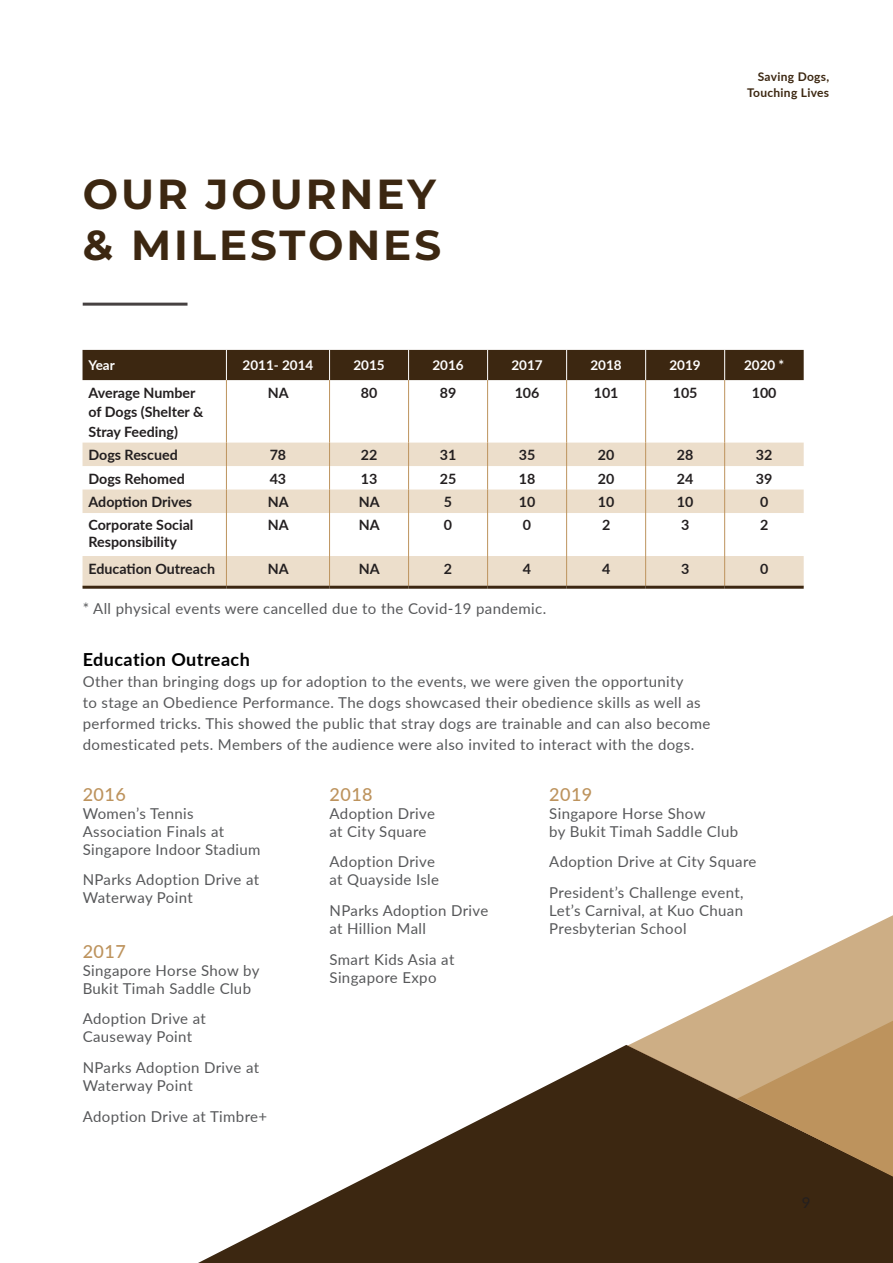
<style>
.page{position:relative;width:893px;height:1263px;background:#fff}
.page>*{position:absolute;margin:0;border:0;box-sizing:border-box;transform-origin:0 0}
.t1{font:700 42px/51px "Montserrat";letter-spacing:.07em;color:#3c2711}
.t2{font:700 18px "Lato";letter-spacing:.025em;color:#000}
.t3{font:500 18px "Lato";letter-spacing:.025em;color:#bd935d}
.t4{font:15px/18px "Lato";letter-spacing:.025em;color:#57585a}
.t5{font:15px "Lato";color:#231f20}
.t6{font:700 14.25px/19.5px "Lato";color:#231f20}
.t7{font:700 13.5px "Lato";color:#fff}
.t8{font:700 12px/16.5px "Lato";letter-spacing:.025em;color:#3c2711;text-align:right}
</style>
<div class="page">
<svg style="left:198px;top:1045px;width:695px;height:218px;fill:#3c2711"></svg>
<svg style="left:627px;top:915px;width:266px;height:267px"></svg>
<svg style="left:737px;top:1021px;width:156px;height:155px;background:#a07e54"></svg>
<hr style="left:83px;top:303px;width:104px;height:3px;background:#464141">
<div style="left:83px;top:350px;width:721px;height:30px;background:#3c2711"></div>
<svg style="left:83px;top:443px;width:721px;height:143px;fill:#ecdecb"></svg>
<hr style="left:226px;top:350px;width:1px;height:30px;background:#fff">
<hr style="left:329px;top:350px;width:1px;height:30px;background:#fff">
<hr style="left:408px;top:350px;width:1px;height:30px;background:#fff">
<hr style="left:487px;top:350px;width:1px;height:30px;background:#fff">
<hr style="left:566px;top:350px;width:1px;height:30px;background:#fff">
<hr style="left:645px;top:350px;width:1px;height:30px;background:#fff">
<hr style="left:724px;top:350px;width:1px;height:30px;background:#fff">
<hr style="left:226px;top:380px;width:1px;height:63px;background:#bd935d">
<hr style="left:329px;top:380px;width:1px;height:63px;background:#bd935d">
<hr style="left:408px;top:380px;width:1px;height:63px;background:#bd935d">
<hr style="left:487px;top:380px;width:1px;height:63px;background:#bd935d">
<hr style="left:566px;top:380px;width:1px;height:63px;background:#bd935d">
<hr style="left:645px;top:380px;width:1px;height:63px;background:#bd935d">
<hr style="left:724px;top:380px;width:1px;height:63px;background:#bd935d">
<svg style="left:226px;top:443px;width:1px;height:70px"></svg>
<svg style="left:329px;top:443px;width:1px;height:70px"></svg>
<svg style="left:408px;top:443px;width:1px;height:70px"></svg>
<svg style="left:487px;top:443px;width:1px;height:70px"></svg>
<svg style="left:566px;top:443px;width:1px;height:70px"></svg>
<svg style="left:645px;top:443px;width:1px;height:70px"></svg>
<svg style="left:724px;top:443px;width:1px;height:70px"></svg>
<hr style="left:226px;top:513px;width:1px;height:43px;background:#bd935d">
<hr style="left:329px;top:513px;width:1px;height:43px;background:#bd935d">
<hr style="left:408px;top:513px;width:1px;height:43px;background:#bd935d">
<hr style="left:487px;top:513px;width:1px;height:43px;background:#bd935d">
<hr style="left:566px;top:513px;width:1px;height:43px;background:#bd935d">
<hr style="left:645px;top:513px;width:1px;height:43px;background:#bd935d">
<hr style="left:724px;top:513px;width:1px;height:43px;background:#bd935d">
<hr style="left:226px;top:556px;width:1px;height:30px;background:#bd935d">
<hr style="left:329px;top:556px;width:1px;height:30px;background:#bd935d">
<hr style="left:408px;top:556px;width:1px;height:30px;background:#bd935d">
<hr style="left:487px;top:556px;width:1px;height:30px;background:#bd935d">
<hr style="left:566px;top:556px;width:1px;height:30px;background:#bd935d">
<hr style="left:645px;top:556px;width:1px;height:30px;background:#bd935d">
<hr style="left:724px;top:556px;width:1px;height:30px;background:#bd935d">
<hr style="left:83px;top:586px;width:143px;height:3px;background:#3c2711">
<hr style="left:226px;top:586px;width:104px;height:3px;background:#3c2711">
<hr style="left:330px;top:586px;width:79px;height:3px;background:#3c2711">
<hr style="left:409px;top:586px;width:79px;height:3px;background:#3c2711">
<hr style="left:488px;top:586px;width:79px;height:3px;background:#3c2711">
<hr style="left:567px;top:586px;width:79px;height:3px;background:#3c2711">
<hr style="left:646px;top:586px;width:79px;height:3px;background:#3c2711">
<hr style="left:725px;top:586px;width:79px;height:3px;background:#3c2711">
<h1 class="t1" style="left:83px;top:166px;width:360px">OUR JOURNEY &amp; MILESTONES</h1>
<p class="t8" style="left:747px;top:68px;width:84px">Saving Dogs,<br>Touching Lives</p>
<p class="t7" style="left:89px;top:355px;width:28px">Year</p>
<p class="t7" style="left:242px;top:355px;width:72px">2011- 2014</p>
<p class="t7" style="left:353px;top:355px;width:33px">2015</p>
<p class="t7" style="left:432px;top:355px;width:33px">2016</p>
<p class="t7" style="left:511px;top:355px;width:33px">2017</p>
<p class="t7" style="left:590px;top:355px;width:33px">2018</p>
<p class="t7" style="left:669px;top:355px;width:33px">2019</p>
<p class="t7" style="left:744px;top:355px;width:42px">2020 *</p>
<p class="t6" style="left:89px;top:382px;width:116px">Average Number of Dogs (Shelter &amp;<br>Stray Feeding)</p>
<p class="t6" style="left:268px;top:382px;width:22px">NA</p>
<p class="t6" style="left:361px;top:382px;width:18px">80</p>
<p class="t6" style="left:440px;top:382px;width:18px">89</p>
<p class="t6" style="left:515px;top:382px;width:26px">106</p>
<p class="t6" style="left:594px;top:382px;width:26px">101</p>
<p class="t6" style="left:673px;top:382px;width:26px">105</p>
<p class="t6" style="left:752px;top:382px;width:26px">100</p>
<p class="t6" style="left:89px;top:444px;width:91px">Dogs Rescued</p>
<p class="t6" style="left:270px;top:444px;width:18px">78</p>
<p class="t6" style="left:361px;top:444px;width:18px">22</p>
<p class="t6" style="left:440px;top:444px;width:18px">31</p>
<p class="t6" style="left:519px;top:444px;width:18px">35</p>
<p class="t6" style="left:598px;top:444px;width:18px">20</p>
<p class="t6" style="left:677px;top:444px;width:18px">28</p>
<p class="t6" style="left:756px;top:444px;width:18px">32</p>
<p class="t6" style="left:89px;top:468px;width:98px">Dogs Rehomed</p>
<p class="t6" style="left:270px;top:468px;width:18px">43</p>
<p class="t6" style="left:361px;top:468px;width:18px">13</p>
<p class="t6" style="left:440px;top:468px;width:18px">25</p>
<p class="t6" style="left:519px;top:468px;width:18px">18</p>
<p class="t6" style="left:598px;top:468px;width:18px">20</p>
<p class="t6" style="left:677px;top:468px;width:18px">24</p>
<p class="t6" style="left:756px;top:468px;width:18px">39</p>
<p class="t6" style="left:89px;top:491px;width:105px">Adoption Drives</p>
<p class="t6" style="left:268px;top:491px;width:22px">NA</p>
<p class="t6" style="left:359px;top:491px;width:22px">NA</p>
<p class="t6" style="left:444px;top:491px;width:10px">5</p>
<p class="t6" style="left:519px;top:491px;width:18px">10</p>
<p class="t6" style="left:598px;top:491px;width:18px">10</p>
<p class="t6" style="left:677px;top:491px;width:18px">10</p>
<p class="t6" style="left:760px;top:491px;width:10px">0</p>
<p class="t6" style="left:89px;top:516px;width:106px;line-height:16.5px">Corporate Social<br>Responsibility</p>
<p class="t6" style="left:268px;top:515px;width:22px">NA</p>
<p class="t6" style="left:359px;top:515px;width:22px">NA</p>
<p class="t6" style="left:444px;top:515px;width:10px">0</p>
<p class="t6" style="left:523px;top:515px;width:10px">0</p>
<p class="t6" style="left:602px;top:515px;width:10px">2</p>
<p class="t6" style="left:681px;top:515px;width:10px">3</p>
<p class="t6" style="left:760px;top:515px;width:10px">2</p>
<p class="t6" style="left:89px;top:558px;width:128px">Education Outreach</p>
<p class="t6" style="left:268px;top:558px;width:22px">NA</p>
<p class="t6" style="left:359px;top:558px;width:22px">NA</p>
<p class="t6" style="left:444px;top:558px;width:10px">2</p>
<p class="t6" style="left:523px;top:558px;width:10px">4</p>
<p class="t6" style="left:602px;top:558px;width:10px">4</p>
<p class="t6" style="left:681px;top:558px;width:10px">3</p>
<p class="t6" style="left:760px;top:558px;width:10px">0</p>
<p class="t4" style="left:83px;top:599px;width:465px">* All physical events were cancelled due to the Covid-19 pandemic.</p>
<p class="t2" style="left:83px;top:647px;width:169px">Education Outreach</p>
<p class="t4" style="left:83px;top:671px;width:629px;line-height:21px">Other than bringing dogs up for adoption to the events, we were given the opportunity<br>to stage an Obedience Performance. The dogs showcased their obedience skills as well as performed tricks. This showed the public that stray dogs are trainable and can also become domesticated pets. Members of the audience were also invited to interact with the dogs.</p>
<p class="t3" style="left:83px;top:781px;width:45px">2016</p>
<p class="t4" style="left:83px;top:803px;width:179px">Women’s Tennis<br>Association Finals at<br>Singapore Indoor Stadium</p>
<p class="t4" style="left:83px;top:870px;width:178px">NParks Adoption Drive at<br>Waterway Point</p>
<p class="t3" style="left:83px;top:938px;width:45px">2017</p>
<p class="t4" style="left:83px;top:960px;width:178px">Singapore Horse Show by<br>Bukit Timah Saddle Club</p>
<p class="t4" style="left:83px;top:1009px;width:125px">Adoption Drive at<br>Causeway Point</p>
<p class="t4" style="left:83px;top:1058px;width:178px">NParks Adoption Drive at<br>Waterway Point</p>
<p class="t4" style="left:83px;top:1107px;width:186px">Adoption Drive at Timbre+</p>
<p class="t3" style="left:330px;top:781px;width:45px">2018</p>
<p class="t4" style="left:330px;top:803px;width:107px">Adoption Drive at City Square</p>
<p class="t4" style="left:330px;top:852px;width:111px">Adoption Drive at Quayside Isle</p>
<p class="t4" style="left:330px;top:901px;width:160px">NParks Adoption Drive at Hillion Mall</p>
<p class="t4" style="left:330px;top:950px;width:126px">Smart Kids Asia at<br>Singapore Expo</p>
<p class="t3" style="left:549px;top:781px;width:45px">2019</p>
<p class="t4" style="left:549px;top:803px;width:190px">Singapore Horse Show<br>by Bukit Timah Saddle Club</p>
<p class="t4" style="left:549px;top:846px;width:209px;line-height:30.8px">Adoption Drive at City Square<br>President’s Challenge event,</p>
<p class="t4" style="left:549px;top:901px;width:195px">Let’s Carnival, at Kuo Chuan<br>Presbyterian School</p>
<p class="t5" style="left:802px;top:1192px;width:10px">9</p>
</div>
